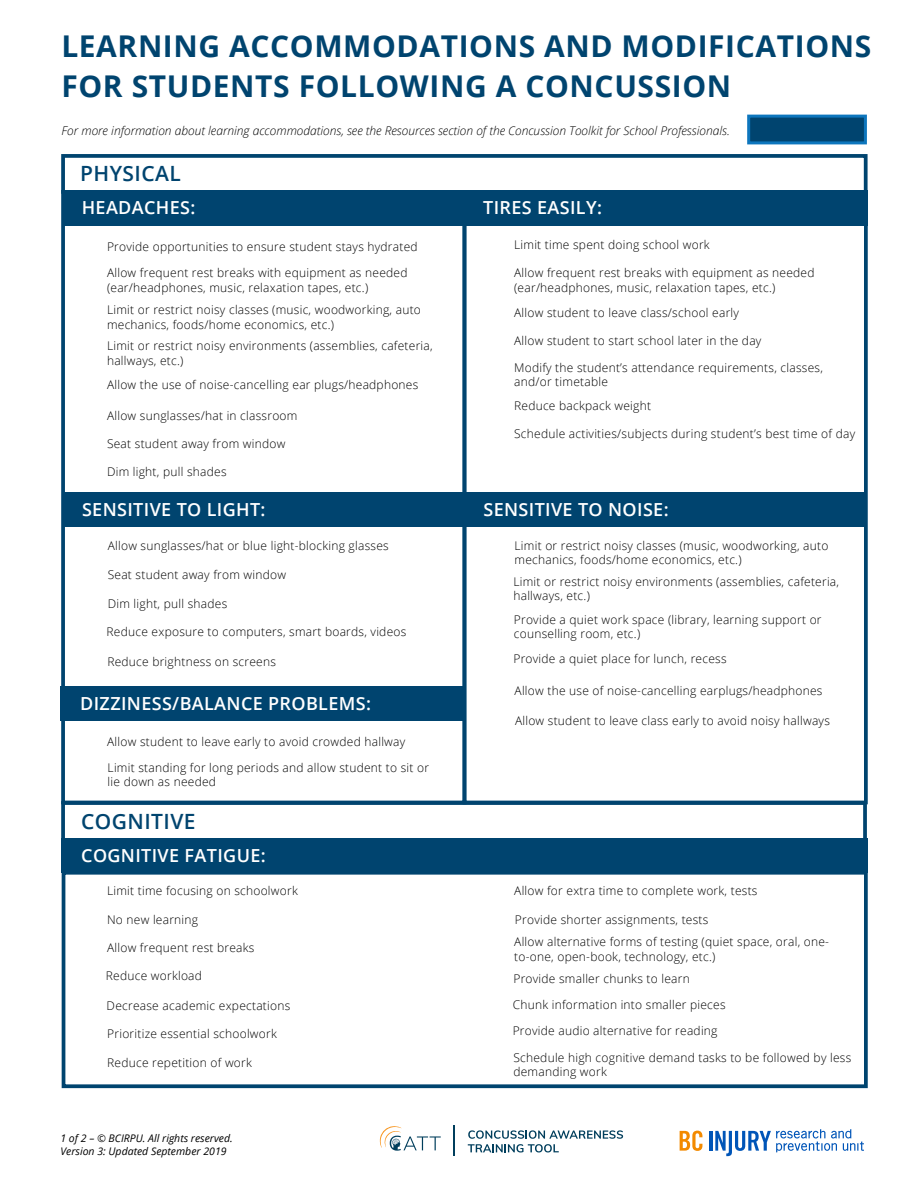
<style>
.page{position:relative;width:918px;height:1188px;background:#fff}
.page>*{position:absolute;margin:0;border:0;box-sizing:border-box;transform-origin:0 0}
.t1{font:700 30px/40.2px "Open Sans";letter-spacing:.02em;color:#00446f}
.t2{font:600 21px "Open Sans";letter-spacing:.02em;color:#00446f}
.t3{font:600 18px "Open Sans";letter-spacing:.02em;color:#fff}
.t4{font:300 12px/14.4px "Open Sans";letter-spacing:.02em;color:#000}
.t5{font:italic 300 12px "Open Sans";color:#000}
.t6{font:italic 10.5px/12.6px "Open Sans";color:#000}
</style>
<div class="page">
<svg style="left:680px;top:1131px;width:22px;height:20px"></svg>
<hr style="left:709px;top:1131px;width:3px;height:20px;background:#0055b8">
<svg style="left:715px;top:1129px;width:149px;height:27px"></svg>
<div style="left:62px;top:871px;width:806px;height:217px;border:4px solid #00446f"></div>
<div style="left:61px;top:190px;width:405px;height:614px;border:4px solid #00446f"></div>
<div style="left:61px;top:154px;width:807px;height:40px;border:4px solid #00446f"></div>
<div style="left:62px;top:190px;width:404px;height:35px;background:#00446f"></div>
<div style="left:62px;top:493px;width:404px;height:34px;background:#00446f"></div>
<div style="left:60px;top:686px;width:405px;height:35px;background:#00446f"></div>
<div style="left:62px;top:838px;width:403px;height:34px;background:#00446f"></div>
<div style="left:463px;top:190px;width:405px;height:35px;background:#00446f"></div>
<div style="left:463px;top:493px;width:404px;height:34px;background:#00446f"></div>
<div style="left:463px;top:838px;width:405px;height:34px;background:#00446f"></div>
<div style="left:61px;top:801px;width:806px;height:42px;border:4px solid #00446f"></div>
<div style="left:747px;top:115px;width:120px;height:29px;background:#00446f;border:3px solid #0d76bd"></div>
<svg style="left:468px;top:1130px;width:155px;height:23px"></svg>
<svg style="left:380px;top:1126px;width:61px;height:25px"></svg>
<hr style="left:453px;top:1126px;width:1px;height:30px;background:#003e5c">
<h1 class="t1" style="left:61px;top:25px;width:811px">LEARNING ACCOMMODATIONS AND MODIFICATIONS<br>FOR STUDENTS FOLLOWING A CONCUSSION</h1>
<p class="t5" style="left:62px;top:122px;width:670px">For more information about learning accommodations, see the Resources section of the Concussion Toolkit for School Professionals.</p>
<h2 class="t2" style="left:80px;top:159px;width:102px">PHYSICAL</h2>
<h3 class="t3" style="left:82px;top:195px;width:115px">HEADACHES:</h3>
<p class="t4" style="left:107px;top:239px;width:312px">Provide opportunities to ensure student stays hydrated</p>
<p class="t4" style="left:107px;top:265px;width:302px">Allow frequent rest breaks with equipment as needed (ear/headphones, music, relaxation tapes, etc.)</p>
<p class="t4" style="left:107px;top:302px;width:315px">Limit or restrict noisy classes (music, woodworking, auto mechanics, foods/home economics, etc.)</p>
<p class="t4" style="left:107px;top:338px;width:327px">Limit or restrict noisy environments (assemblies, cafeteria, hallways, etc.)</p>
<p class="t4" style="left:107px;top:377px;width:313px">Allow the use of noise-cancelling ear plugs/headphones</p>
<p class="t4" style="left:107px;top:408px;width:192px">Allow sunglasses/hat in classroom</p>
<p class="t4" style="left:107px;top:436px;width:180px">Seat student away from window</p>
<p class="t4" style="left:107px;top:464px;width:121px">Dim light, pull shades</p>
<h3 class="t3" style="left:82px;top:497px;width:185px">SENSITIVE TO LIGHT:</h3>
<p class="t4" style="left:108px;top:538px;width:283px">Allow sunglasses/hat or blue light-blocking glasses</p>
<p class="t4" style="left:108px;top:567px;width:180px">Seat student away from window</p>
<p class="t4" style="left:108px;top:596px;width:121px">Dim light, pull shades</p>
<p class="t4" style="left:107px;top:624px;width:301px">Reduce exposure to computers, smart boards, videos</p>
<p class="t4" style="left:107px;top:654px;width:170px">Reduce brightness on screens</p>
<h3 class="t3" style="left:80px;top:691px;width:292px">DIZZINESS/BALANCE PROBLEMS:</h3>
<p class="t4" style="left:107px;top:728px;width:323px;line-height:25.8px">Allow student to leave early to avoid crowded hallway<br>Limit standing for long periods and allow student to sit or</p>
<p class="t4" style="left:108px;top:774px;width:110px">lie down as needed</p>
<h2 class="t2" style="left:81px;top:807px;width:116px">COGNITIVE</h2>
<h3 class="t3" style="left:81px;top:843px;width:186px">COGNITIVE FATIGUE:</h3>
<p class="t4" style="left:107px;top:883px;width:192px">Limit time focusing on schoolwork</p>
<p class="t4" style="left:107px;top:912px;width:93px">No new learning</p>
<p class="t4" style="left:107px;top:940px;width:149px">Allow frequent rest breaks</p>
<p class="t4" style="left:106px;top:968px;width:98px">Reduce workload</p>
<p class="t4" style="left:107px;top:999px;width:185px">Decrease academic expectations</p>
<p class="t4" style="left:107px;top:1026px;width:171px">Prioritize essential schoolwork</p>
<p class="t4" style="left:107px;top:1055px;width:146px">Reduce repetition of work</p>
<p class="t6" style="left:60px;top:1132px;width:174px">1 of 2 – © BCIRPU. All rights reserved.<br>Version 3: Updated September 2019</p>
<h3 class="t3" style="left:483px;top:195px;width:120px">TIRES EASILY:</h3>
<p class="t4" style="left:514px;top:237px;width:197px">Limit time spent doing school work</p>
<p class="t4" style="left:514px;top:265px;width:302px">Allow frequent rest breaks with equipment as needed (ear/headphones, music, relaxation tapes, etc.)</p>
<p class="t4" style="left:514px;top:305px;width:226px">Allow student to leave class/school early</p>
<p class="t4" style="left:514px;top:328px;width:310px;line-height:26.1px">Allow student to start school later in the day<br>Modify the student’s attendance requirements, classes,</p>
<p class="t4" style="left:514px;top:369px;width:138px;line-height:23.9px">and/or timetable<br>Reduce backpack weight</p>
<p class="t4" style="left:514px;top:426px;width:343px">Schedule activities/subjects during student’s best time of day</p>
<h3 class="t3" style="left:483px;top:497px;width:187px">SENSITIVE TO NOISE:</h3>
<p class="t4" style="left:515px;top:538px;width:315px">Limit or restrict noisy classes (music, woodworking, auto mechanics, foods/home economics, etc.)</p>
<p class="t4" style="left:513px;top:574px;width:327px">Limit or restrict noisy environments (assemblies, cafeteria, hallways, etc.)</p>
<p class="t4" style="left:514px;top:612px;width:309px">Provide a quiet work space (library, learning support or counselling room, etc.)</p>
<p class="t4" style="left:513px;top:651px;width:215px">Provide a quiet place for lunch, recess</p>
<p class="t4" style="left:515px;top:683px;width:309px">Allow the use of noise-cancelling earplugs/headphones</p>
<p class="t4" style="left:515px;top:713px;width:316px">Allow student to leave class early to avoid noisy hallways</p>
<p class="t4" style="left:514px;top:883px;width:245px">Allow for extra time to complete work, tests</p>
<p class="t4" style="left:515px;top:912px;width:195px">Provide shorter assignments, tests</p>
<p class="t4" style="left:514px;top:934px;width:316px">Allow alternative forms of testing (quiet space, oral, one&shy;to-one, open-book, technology, etc.)</p>
<p class="t4" style="left:513px;top:965px;width:214px;line-height:26.2px">Provide smaller chunks to learn<br>Chunk information into smaller pieces</p>
<p class="t4" style="left:513px;top:1023px;width:206px">Provide audio alternative for reading</p>
<p class="t4" style="left:513px;top:1050px;width:339px">Schedule high cognitive demand tasks to be followed by less demanding work</p>
</div>
